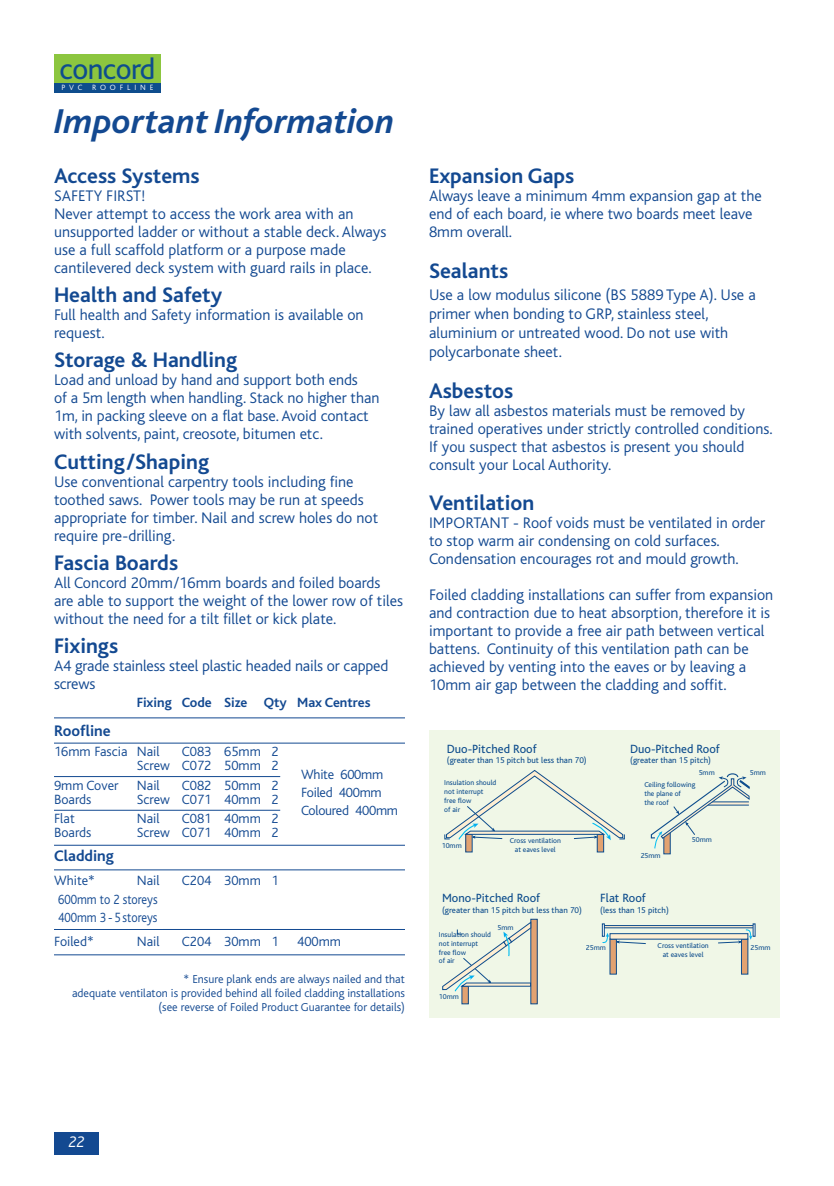
<style>
.page{position:relative;width:834px;height:1186px;background:#fff}
.page>*{position:absolute;margin:0;border:0;box-sizing:border-box;transform-origin:0 0}
.t1{font:italic 700 36px "Bliss";color:#134991}
.t2{font:30.4px "Bliss";letter-spacing:-.02em;color:#0e4d8d}
.t3{font:700 22px "Bliss";color:#134991}
.t4{font:300 16px/18px "Bliss";color:#134991}
.t5{font:700 16px "Bliss";color:#134991}
.t6{font:italic 300 16px "Bliss";color:#fff}
.t7{font:300 14px/14px "Bliss";color:#134991;text-align:right}
.t8{font:300 14px/18px "Bliss";letter-spacing:-.02em;color:#134991}
.t9{font:300 14px/18px "Bliss";color:#134991;scale:.88 1}
.t10{font:700 14px "Bliss";color:#134991}
.t11{font:12.4px "Bliss";color:#0e4d8d}
.t12{font:300 12px/14.4px "Bliss";color:#134991;text-align:right}
.t13{font:8.8px "Bliss";color:#0e4d8d}
.t14{font:300 8px "Bliss";letter-spacing:.48em;color:#fff}
.t15{font:7.4px/9px "Bliss";color:#0e4d8d}
</style>
<div class="page">
<div style="left:54px;top:1131px;width:45px;height:23px;background:#134991"></div>
<div style="left:54px;top:54px;width:107px;height:38px;background:#8cc63f"></div>
<div style="left:54px;top:83px;width:107px;height:9px;background:#0e4d8d"></div>
<hr style="left:54px;top:717px;width:351px;height:1px;background:#134991">
<hr style="left:54px;top:742px;width:351px;height:1px;background:#134991">
<hr style="left:54px;top:776px;width:226px;height:1px;background:#134991">
<hr style="left:54px;top:809px;width:226px;height:1px;background:#134991">
<hr style="left:54px;top:844px;width:351px;height:1px;background:#134991">
<hr style="left:54px;top:869px;width:351px;height:1px;background:#134991">
<hr style="left:54px;top:928px;width:351px;height:1px;background:#134991">
<hr style="left:54px;top:954px;width:351px;height:1px;background:#134991">
<div style="left:430px;top:729px;width:350px;height:288px;background:#f0f7e7"></div>
<div style="left:466px;top:834px;width:6px;height:17px;background:#e2a271"></div>
<div style="left:465px;top:834px;width:7px;height:18px;border:1px solid #0e4d8d"></div>
<div style="left:597px;top:834px;width:6px;height:17px;background:#e2a271"></div>
<div style="left:597px;top:834px;width:7px;height:18px;border:1px solid #0e4d8d"></div>
<svg style="left:444px;top:770px;width:181px;height:70px"></svg>
<svg style="left:650px;top:773px;width:99px;height:81px"></svg>
<div style="left:462px;top:986px;width:6px;height:17px;background:#e2a271"></div>
<div style="left:531px;top:919px;width:6px;height:84px;background:#e2a271"></div>
<svg style="left:442px;top:921px;width:89px;height:71px"></svg>
<div style="left:604px;top:925px;width:149px;height:2px;border:1px solid #0e4d8d"></div>
<div style="left:610px;top:938px;width:6px;height:35px;background:#e2a271"></div>
<div style="left:741px;top:938px;width:7px;height:35px;background:#e2a271"></div>
<div style="left:741px;top:938px;width:7px;height:36px;border:1px solid #0e4d8d"></div>
<div style="left:610px;top:933px;width:138px;height:5px;background:#ffeed2"></div>
<div style="left:610px;top:933px;width:138px;height:6px;border:1px solid #0e4d8d"></div>
<svg style="left:617px;top:940px;width:27px;height:3px"></svg>
<svg style="left:718px;top:923px;width:37px;height:20px"></svg>
<svg style="left:601px;top:923px;width:8px;height:20px"></svg>
<h2 class="t2" style="left:60px;top:58px;width:97px">concord</h2>
<p class="t14" style="left:61px;top:84px;width:93px">PVC ROOFLINE</p>
<h1 class="t1" style="left:54px;top:99px;width:342px">Important Information</h1>
<h3 class="t3" style="left:54px;top:167px;width:147px">Access Systems</h3>
<p class="t4" style="left:54px;top:188px;width:334px">SAFETY FIRST!<br>Never attempt to access the work area with an unsupported ladder or without a stable deck. Always use a full scaffold platform or a purpose made cantilevered deck system with guard rails in place.</p>
<h3 class="t3" style="left:54px;top:286px;width:170px">Health and Safety</h3>
<p class="t4" style="left:54px;top:307px;width:311px">Full health and Safety information is available on request.</p>
<h3 class="t3" style="left:54px;top:351px;width:185px">Storage &amp; Handling</h3>
<p class="t4" style="left:54px;top:372px;width:327px">Load and unload by hand and support both ends<br>of a 5m length when handling. Stack no higher than 1m, in packing sleeve on a flat base. Avoid contact with solvents, paint, creosote, bitumen etc.</p>
<h3 class="t3" style="left:54px;top:453px;width:157px">Cutting/Shaping</h3>
<p class="t4" style="left:54px;top:474px;width:326px">Use conventional carpentry tools including fine toothed saws. Power tools may be run at speeds appropriate for timber. Nail and screw holes do not require pre-drilling.</p>
<h3 class="t3" style="left:54px;top:554px;width:126px">Fascia Boards</h3>
<p class="t4" style="left:54px;top:575px;width:350px">All Concord 20mm/16mm boards and foiled boards are able to support the weight of the lower row of tiles without the need for a tilt fillet or kick plate.</p>
<h3 class="t3" style="left:54px;top:637px;width:66px">Fixings</h3>
<p class="t4" style="left:54px;top:658px;width:336px">A4 grade stainless steel plastic headed nails or capped screws</p>
<p class="t10" style="left:137px;top:697px;width:235px">Fixing Code Size Qty Max Centres</p>
<p class="t5" style="left:54px;top:724px;width:58px">Roofline</p>
<p class="t7" style="left:54px;top:745px;width:107px">16mm Fascia Nail</p>
<p class="t7" style="left:137px;top:745px;width:143px">C083 65mm 2<br>Screw C072 50mm 2</p>
<p class="t8" style="left:301px;top:766px;width:98px">White 600mm<br>Foiled 400mm<br>Coloured 400mm</p>
<p class="t7" style="left:54px;top:779px;width:66px">9mm Cover</p>
<p class="t7" style="left:137px;top:779px;width:24px">Nail</p>
<p class="t7" style="left:182px;top:779px;width:99px">C082 50mm 2</p>
<p class="t7" style="left:54px;top:793px;width:39px">Boards</p>
<p class="t7" style="left:137px;top:793px;width:143px">Screw C071 40mm 2</p>
<p class="t7" style="left:54px;top:813px;width:22px">Flat</p>
<p class="t7" style="left:137px;top:813px;width:24px">Nail</p>
<p class="t7" style="left:182px;top:813px;width:99px">C081 40mm 2</p>
<p class="t7" style="left:54px;top:827px;width:39px">Boards</p>
<p class="t7" style="left:137px;top:827px;width:143px">Screw C071 40mm 2</p>
<p class="t5" style="left:54px;top:849px;width:61px">Cladding</p>
<p class="t7" style="left:54px;top:874px;width:42px">White*</p>
<p class="t7" style="left:137px;top:874px;width:24px">Nail</p>
<p class="t7" style="left:182px;top:874px;width:99px">C204 30mm 1</p>
<p class="t9" style="left:58px;top:891px;width:115px">600mm to 2 storeys<br>400mm 3 - 5 storeys</p>
<p class="t7" style="left:54px;top:935px;width:41px">Foiled*</p>
<p class="t7" style="left:137px;top:935px;width:24px">Nail</p>
<p class="t7" style="left:182px;top:935px;width:99px">C204 30mm 1</p>
<p class="t7" style="left:297px;top:935px;width:46px">400mm</p>
<p class="t12" style="left:72px;top:972px;width:334px">* Ensure plank ends are always nailed and that<br>adequate ventilaton is provided behind all foiled cladding installations (see reverse of Foiled Product Guarantee for details)</p>
<h3 class="t3" style="left:429px;top:167px;width:147px">Expansion Gaps</h3>
<p class="t4" style="left:429px;top:188px;width:334px">Always leave a minimum 4mm expansion gap at the end of each board, ie where two boards meet leave<br>8mm overall.</p>
<h3 class="t3" style="left:429px;top:262px;width:81px">Sealants</h3>
<p class="t4" style="left:429px;top:286px;width:328px;line-height:19.2px">Use a low modulus silicone (BS 5889 Type A). Use a primer when bonding to GRP, stainless steel, aluminium or untreated wood. Do not use with polycarbonate sheet.</p>
<h3 class="t3" style="left:429px;top:382px;width:86px">Asbestos</h3>
<p class="t4" style="left:429px;top:403px;width:345px">By law all asbestos materials must be removed by trained operatives under strictly controlled conditions.<br>If you suspect that asbestos is present you should consult your Local Authority.</p>
<h3 class="t3" style="left:429px;top:494px;width:107px">Ventilation</h3>
<p class="t4" style="left:429px;top:515px;width:337px">IMPORTANT - Roof voids must be ventilated in order to stop warm air condensing on cold surfaces.<br>Condensation encourages rot and mould growth.</p>
<p class="t4" style="left:429px;top:587px;width:346px">Foiled cladding installations can suffer from expansion and contraction due to heat absorption, therefore it is important to provide a free air path between vertical battens. Continuity of this ventilation path can be achieved by venting into the eaves or by leaving a 10mm air gap between the cladding and soffit.</p>
<p class="t11" style="left:447px;top:743px;width:91px">Duo-Pitched Roof</p>
<p class="t13" style="left:447px;top:756px;width:141px">(greater than 15 pitch but less than 70)</p>
<p class="t15" style="left:444px;top:778px;width:54px">Insulation should not interrupt free flow<br>of air</p>
<p class="t15" style="left:510px;top:836px;width:53px;text-align:center">Cross ventilation at eaves level</p>
<p class="t15" style="left:442px;top:841px;width:21px">10mm</p>
<p class="t11" style="left:630px;top:743px;width:91px">Duo-Pitched Roof</p>
<p class="t13" style="left:630px;top:756px;width:82px">(greater than 15 pitch)</p>
<p class="t15" style="left:644px;top:780px;width:52px">Ceiling following the plane of<br>the roof</p>
<p class="t15" style="left:698px;top:768px;width:18px">5mm</p>
<p class="t15" style="left:750px;top:768px;width:18px">5mm</p>
<p class="t15" style="left:640px;top:851px;width:21px">25mm</p>
<p class="t15" style="left:692px;top:835px;width:21px">50mm</p>
<p class="t11" style="left:442px;top:893px;width:100px">Mono-Pitched Roof</p>
<p class="t13" style="left:442px;top:906px;width:141px">(greater than 15 pitch but less than 70)</p>
<p class="t11" style="left:600px;top:893px;width:47px">Flat Roof</p>
<p class="t13" style="left:600px;top:906px;width:70px">(less than 15 pitch)</p>
<p class="t15" style="left:657px;top:941px;width:53px;text-align:center">Cross ventilation at eaves level</p>
<p class="t15" style="left:497px;top:923px;width:18px">5mm</p>
<p class="t15" style="left:439px;top:930px;width:54px">Insulation should not interrupt free flow<br>of air</p>
<p class="t15" style="left:586px;top:943px;width:21px">25mm</p>
<p class="t15" style="left:750px;top:943px;width:21px">25mm</p>
<p class="t15" style="left:439px;top:992px;width:21px">10mm</p>
<p class="t6" style="left:68px;top:1135px;width:18px">22</p>
</div>
